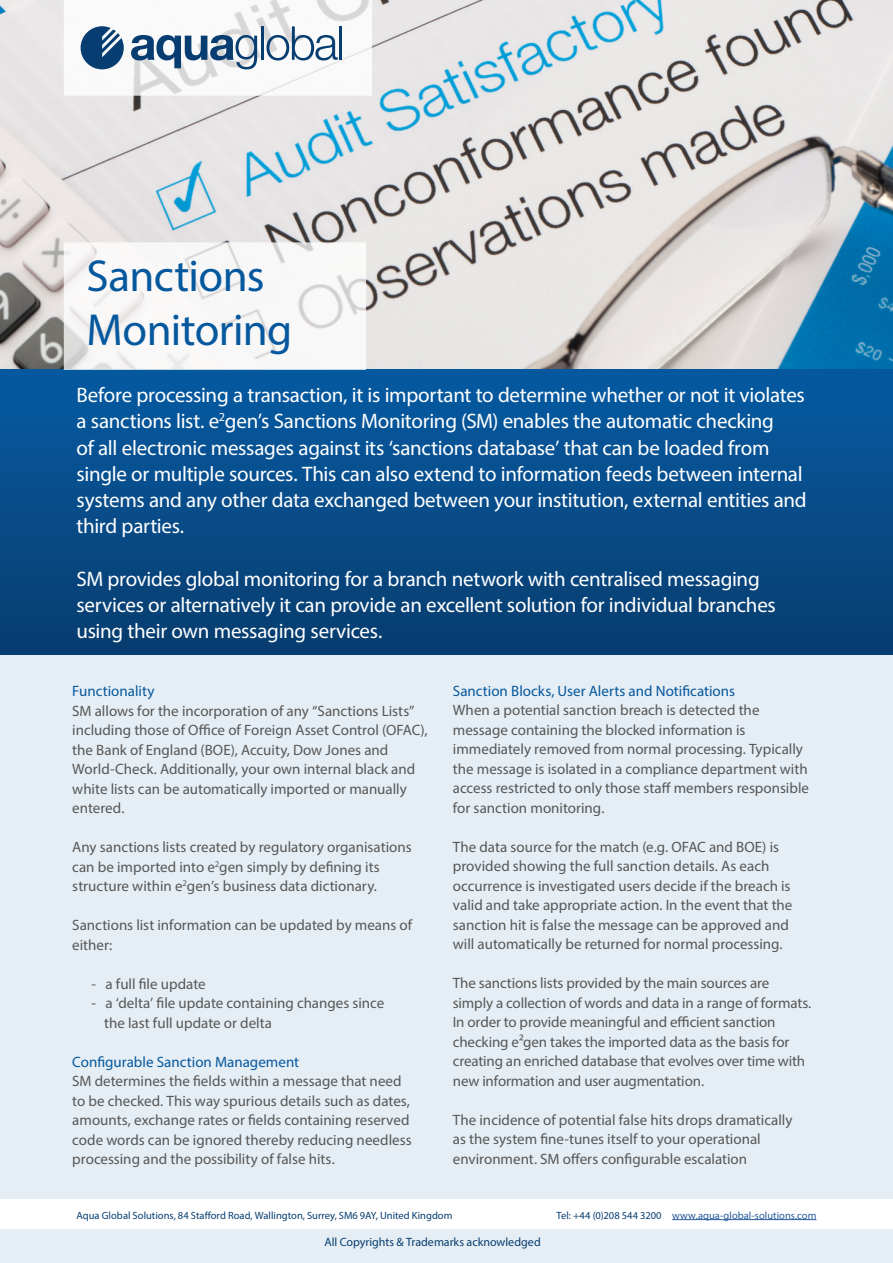
<style>
.page{position:relative;width:893px;height:1263px;background:#fff}
.page>*{position:absolute;margin:0;border:0;box-sizing:border-box;transform-origin:0 0}
.t1{font:45px/54px "Myriad Pro";letter-spacing:-.01em;color:#05589e}
.t2{font:21px/26.2px "Myriad Pro";letter-spacing:-.015em;color:#fff}
.t3{font:15px/19.5px "Myriad Pro";color:#575756}
.t4{font:15px "Myriad Pro";color:#05589e}
.t5{font:12px "Myriad Pro";color:#073d70}
.t6{font:10.5px "Myriad Pro";letter-spacing:.005em;color:#073d70}
.t7{font:10.5px "Myriad Pro";letter-spacing:.005em;color:#275b9b}
.s1{color:#073d70}
</style>
<div class="page">
<div style="left:0;top:655px;width:893px;height:608px;background:#e6eef5"></div>
<div style="left:0;top:1199px;width:893px;height:30px;background:#fff"></div>
<div style="left:0;top:370px;width:893px;height:285px;background:linear-gradient(to bottom,#065aa2,#083d6f)"></div>
<hr style="left:672px;top:1219px;width:144px;height:1px;background:#275b9b">
<img style="left:0;top:0;width:893px;height:369px">
<svg style="left:64px;top:242px;width:302px;height:128px"></svg>
<div style="left:64px;top:0;width:308px;height:96px;background:#fff;border:1px solid #fff"></div>
<svg style="left:81px;top:26px;width:43px;height:43px"></svg>
<svg style="left:131px;top:35px;width:126px;height:34px"></svg>
<hr style="left:261px;top:26px;width:3px;height:34px;background:#073d70">
<svg style="left:266px;top:26px;width:72px;height:34px"></svg>
<hr style="left:339px;top:26px;width:3px;height:34px;background:#073d70">
<h1 class="t1" style="left:87px;top:248px;width:207px">Sanctions<br>Monitoring</h1>
<p class="t2" style="left:77px;top:382px;width:732px">Before processing a transaction, it is important to determine whether or not it violates a sanctions list. e<sup>2</sup>gen’s Sanctions Monitoring (SM) enables the automatic checking<br>of all electronic messages against its ‘sanctions database’ that can be loaded from single or multiple sources. This can also extend to information feeds between internal systems and any other data exchanged between your institution, external entities and third parties.</p>
<h2 class="t2" style="left:77px;top:565px;width:701px">SM provides global monitoring for a branch network with centralised messaging services or alternatively it can provide an excellent solution for individual branches using their own messaging services.</h2>
<p class="t4" style="left:72px;top:682px;width:84px">Functionality</p>
<p class="t3" style="left:72px;top:701px;width:357px">SM allows for the incorporation of any “Sanctions Lists” including those of Office of Foreign Asset Control (OFAC), the Bank of England (BOE), Accuity, Dow Jones and World-Check. Additionally, your own internal black and white lists can be automatically imported or manually entered.</p>
<p class="t3" style="left:72px;top:837px;width:341px">Any sanctions lists created by regulatory organisations can be imported into e<sup>2</sup>gen simply by defining its structure within e<sup>2</sup>gen’s business data dictionary.</p>
<p class="t3" style="left:72px;top:915px;width:341px">Sanctions list information can be updated by means of either:</p>
<p class="t3" style="left:91px;top:974px;width:116px">- a full file update</p>
<p class="t3" style="left:104px;top:993px;width:282px;text-indent:-13px">- a ‘delta’ file update containing changes since the last full update or delta</p>
<p class="t4" style="left:72px;top:1053px;width:228px">Configurable Sanction Management</p>
<p class="t3" style="left:72px;top:1071px;width:341px">SM determines the fields within a message that need to be checked. This way spurious details such as dates, amounts, exchange rates or fields containing reserved code words can be ignored thereby reducing needless processing and the possibility of false hits.</p>
<p class="t4" style="left:453px;top:682px;width:284px">Sanction Blocks, User Alerts and Notifications</p>
<p class="t3" style="left:453px;top:700px;width:358px">When a potential sanction breach is detected the message containing the blocked information is immediately removed from normal processing. Typically the message is isolated in a compliance department with access restricted to only those staff members responsible for sanction monitoring.</p>
<p class="t3" style="left:453px;top:837px;width:341px">The data source for the match (e.g. OFAC and BOE) is provided showing the full sanction details. As each occurrence is investigated users decide if the breach is valid and take appropriate action. In the event that the sanction hit is false the message can be approved and will automatically be returned for normal processing.</p>
<p class="t3" style="left:453px;top:973px;width:360px">The sanctions lists provided by the main sources are simply a collection of words and data in a range of formats.<br>In order to provide meaningful and efficient sanction checking e²gen takes the imported data as the basis for creating an enriched database that evolves over time with new information and user augmentation.</p>
<p class="t3" style="left:453px;top:1110px;width:341px">The incidence of potential false hits drops dramatically as the system fine-tunes itself to your operational environment. SM offers configurable escalation</p>
<p class="t6" style="left:77px;top:1209px;width:377px">Aqua Global Solutions, 84 Stafford Road, Wallington, Surrey, SM6 9AY, United Kingdom</p>
<p class="t7" style="left:557px;top:1208px;width:261px"><span class="s1">Tel: +44 (0)208 544 3200</span> www.aqua-global-solutions.com</p>
<p class="t5" style="left:325px;top:1235px;width:218px">All Copyrights &amp; Trademarks acknowledged</p>
</div>
